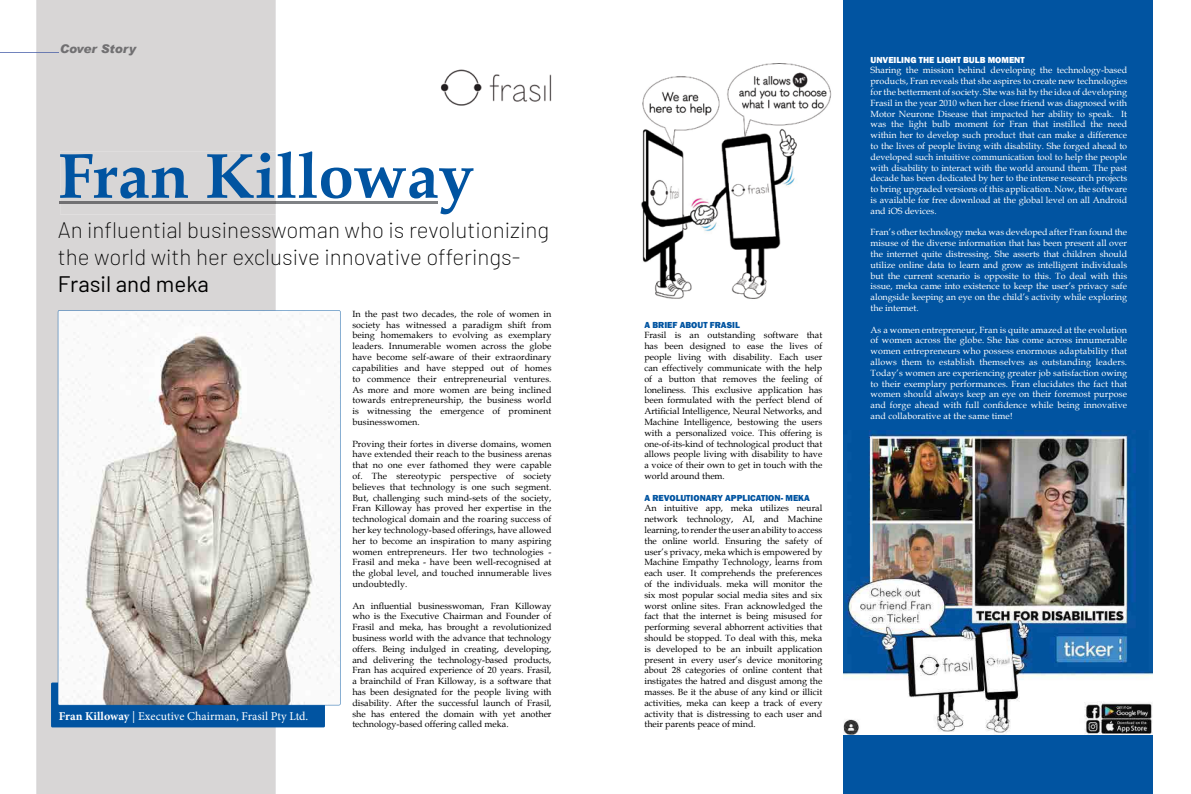
<style>
.page{position:relative;width:1191px;height:794px;background:#fff}
.page>*{position:absolute;margin:0;border:0;box-sizing:border-box;transform-origin:0 0}
.t1{font:700 63.8px "Book Antiqua";color:#0154a1}
.t2{font:200 22.4px/26.9px "Barlow";color:#000}
.t3{font:22.4px "Barlow";color:#000}
.t4{font:12px "Minion Pro";color:#fff}
.t5{font:italic 900 12px "Arial";color:#717072}
.t6{font:9px/10.8px "Book Antiqua";color:#000;text-align:justify}
.t7{font:9px/10.8px "Book Antiqua";color:#fff;text-align:justify}
.t8{font:800 9px "Franklin Gothic";color:#0154a1}
.t9{font:800 9px "Franklin Gothic";color:#fff}
.s1{font-weight:700}
</style>
<div class="page">
<div style="left:37px;top:0;width:238px;height:794px;background:#d8d6d6"></div>
<hr style="left:275px;top:0;width:1px;height:151px;background:#d3d1d1">
<hr style="left:36px;top:0;width:1px;height:52px;background:#d3d1d1">
<hr style="left:36px;top:53px;width:1px;height:741px;background:#d3d1d1">
<hr style="left:275px;top:214px;width:1px;height:580px;background:#d3d1d1">
<div style="left:51px;top:682px;width:274px;height:45px;background:#0154a1"></div>
<svg style="left:58px;top:310px;width:282px;height:395px"></svg>
<img style="left:440px;top:69px;width:111px;height:37px">
<div style="left:843px;top:0;width:309px;height:794px;background:#0154a1"></div>
<img style="left:843px;top:430px;width:309px;height:304px">
<img style="left:641px;top:64px;width:191px;height:235px">
<hr style="left:276px;top:203px;width:162px;height:1px;background:#808285">
<hr style="left:276px;top:202px;width:162px;height:1px;background:#808285">
<div style="left:59px;top:151px;width:217px;height:63px;background:#d8d6d6"></div>
<hr style="left:0;top:52px;width:36px;height:1px;background:#7284bd">
<svg style="left:36px;top:52px;width:23px;height:1px"></svg>
<div style="left:61px;top:44px;width:76px;height:11px;background:#d8d6d6"></div>
<h3 class="t5" style="left:60px;top:41px;width:78px">Cover Story</h3>
<h1 class="t1" style="left:58px;top:132px;width:418px">Fran Killoway</h1>
<h2 class="t2" style="left:58px;top:216px;width:493px">An influential businesswoman who is revolutionizing the world with her exclusive innovative offerings-</h2>
<h2 class="t3" style="left:58px;top:270px;width:153px">Frasil and meka</h2>
<h3 class="t4" style="left:59px;top:707px;width:251px"><span class="s1">Fran Killoway</span> | Executive Chairman, Frasil Pty Ltd.</h3>
<p class="t6" style="left:352px;top:308px;width:201px">In the past two decades, the role of women in society has witnessed a paradigm shift from being homemakers to evolving as exemplary leaders. Innumerable women across the globe have become self-aware of their extraordinary capabilities and have stepped out of homes to commence their entrepreneurial ventures.<br>As more and more women are being inclined towards entrepreneurship, the business world is witnessing the emergence of prominent businesswomen.</p>
<p class="t6" style="left:352px;top:438px;width:201px">Proving their fortes in diverse domains, women have extended their reach to the business arenas that no one ever fathomed they were capable of. The stereotypic perspective of society believes that technology is one such segment.<br>But, challenging such mind-sets of the society, Fran Killoway has proved her expertise in the technological domain and the roaring success of her key technology-based offerings, have allowed her to become an inspiration to many aspiring women entrepreneurs. Her two technologies - Frasil and meka - have been well-recognised at the global level, and touched innumerable lives undoubtedly.</p>
<p class="t6" style="left:352px;top:600px;width:201px">An influential businesswoman, Fran Killoway who is the Executive Chairman and Founder of Frasil and meka, has brought a revolutionized business world with the advance that technology offers. Being indulged in creating, developing, and delivering the technology-based products, Fran has acquired experience of 20 years. Frasil, a brainchild of Fran Killoway, is a software that has been designated for the people living with disability. After the successful launch of Frasil, she has entered the domain with yet another technology-based offering called meka.</p>
<p class="t8" style="left:644px;top:319px;width:97px">A BRIEF ABOUT FRASIL</p>
<p class="t6" style="left:644px;top:330px;width:179px">Frasil is an outstanding software that has been designed to ease the lives of people living with disability. Each user can effectively communicate with the help of a button that removes the feeling of loneliness. This exclusive application has been formulated with the perfect blend of Artificial Intelligence, Neural Networks, and Machine Intelligence, bestowing the users with a personalized voice. This offering is one-of-its-kind of technological product that allows people living with disability to have a voice of their own to get in touch with the world around them.</p>
<p class="t8" style="left:644px;top:492px;width:167px">A REVOLUTIONARY APPLICATION- MEKA</p>
<p class="t6" style="left:644px;top:502px;width:179px">An intuitive app, meka utilizes neural network technology, AI, and Machine learning, to render the user an ability to access the online world. Ensuring the safety of user’s privacy, meka which is empowered by Machine Empathy Technology, learns from each user. It comprehends the preferences of the individuals. meka will monitor the six most popular social media sites and six worst online sites. Fran acknowledged the fact that the internet is being misused for performing several abhorrent activities that should be stopped. To deal with this, meka is developed to be an inbuilt application present in every user’s device monitoring about 28 categories of online content that instigates the hatred and disgust among the masses. Be it the abuse of any kind or illicit activities, meka can keep a track of every activity that is distressing to each user and their parents peace of mind.</p>
<p class="t9" style="left:870px;top:54px;width:156px">UNVEILING THE LIGHT BULB MOMENT</p>
<p class="t7" style="left:870px;top:65px;width:258px">Sharing the mission behind developing the technology-based products, Fran reveals that she aspires to create new technologies for the betterment of society. She was hit by the idea of developing Frasil in the year 2010 when her close friend was diagnosed with Motor Neurone Disease that impacted her ability to speak. It was the light bulb moment for Fran that instilled the need within her to develop such product that can make a difference to the lives of people living with disability. She forged ahead to developed such intuitive communication tool to help the people with disability to interact with the world around them. The past decade has been dedicated by her to the intense research projects to bring upgraded versions of this application. Now, the software is available for free download at the global level on all Android and iOS devices.</p>
<p class="t7" style="left:870px;top:227px;width:258px">Fran’s other technology meka was developed after Fran found the misuse of the diverse information that has been present all over the internet quite distressing. She asserts that children should utilize online data to learn and grow as intelligent individuals but the current scenario is opposite to this. To deal with this issue, meka came into existence to keep the user’s privacy safe alongside keeping an eye on the child’s activity while exploring the internet.</p>
<p class="t7" style="left:870px;top:324px;width:258px">As a women entrepreneur, Fran is quite amazed at the evolution of women across the globe. She has come across innumerable women entrepreneurs who possess enormous adaptability that allows them to establish themselves as outstanding leaders.<br>Today’s women are experiencing greater job satisfaction owing to their exemplary performances. Fran elucidates the fact that women should always keep an eye on their foremost purpose and forge ahead with full confidence while being innovative and collaborative at the same time!</p>
</div>
